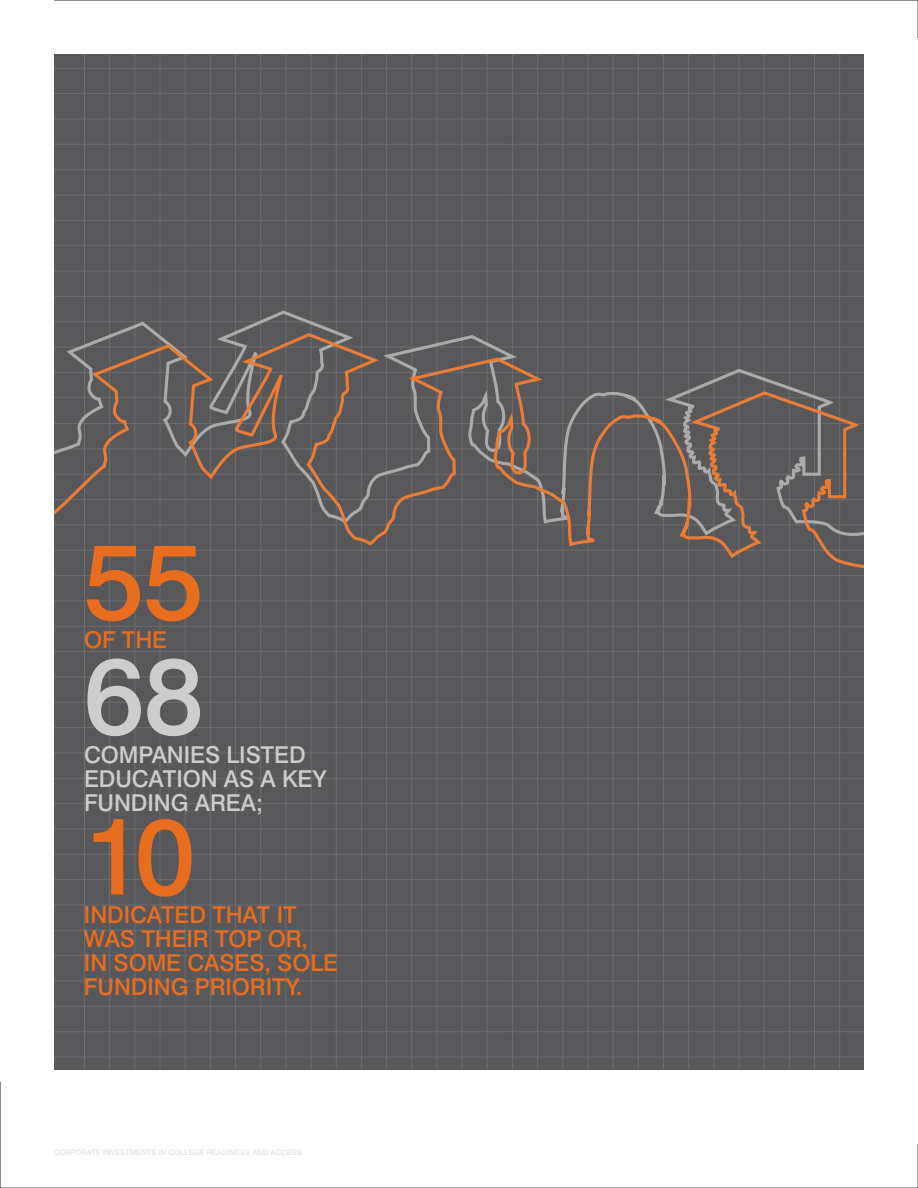
<style>
.page{position:relative;width:918px;height:1188px;background:#fff}
.page>*{position:absolute;margin:0;border:0;box-sizing:border-box;transform-origin:0 0}
.t1{font:500 108px "Swiss 721 BT";color:#e96d1f}
.t2{font:500 108px "Swiss 721 BT";color:#cdcdcd}
.t3{font:500 23.25px "Swiss 721 BT";color:#e96d1f}
.t4{font:500 23.25px "Swiss 721 BT";color:#cdcdcd}
.t5{font:7.5px "Swiss 721 BT";letter-spacing:.025em;color:#deddde}
</style>
<div class="page">
<div style="left:54px;top:54px;width:810px;height:1015px;background:#58575a"></div>
<hr style="left:84px;top:54px;width:1px;height:1016px;background:#6e6d6f">
<hr style="left:109px;top:54px;width:1px;height:1016px;background:#6e6d6f">
<hr style="left:135px;top:54px;width:1px;height:1016px;background:#6e6d6f">
<hr style="left:160px;top:54px;width:1px;height:1016px;background:#6e6d6f">
<hr style="left:185px;top:54px;width:1px;height:1016px;background:#6e6d6f">
<hr style="left:210px;top:54px;width:1px;height:1016px;background:#6e6d6f">
<hr style="left:235px;top:54px;width:1px;height:1016px;background:#6e6d6f">
<hr style="left:260px;top:54px;width:1px;height:1016px;background:#6e6d6f">
<hr style="left:286px;top:54px;width:1px;height:1016px;background:#6e6d6f">
<hr style="left:311px;top:54px;width:1px;height:1016px;background:#6e6d6f">
<hr style="left:336px;top:54px;width:1px;height:1016px;background:#6e6d6f">
<hr style="left:361px;top:54px;width:1px;height:1016px;background:#6e6d6f">
<hr style="left:386px;top:54px;width:1px;height:1016px;background:#6e6d6f">
<hr style="left:411px;top:54px;width:1px;height:1016px;background:#6e6d6f">
<hr style="left:437px;top:54px;width:1px;height:1016px;background:#6e6d6f">
<hr style="left:462px;top:54px;width:1px;height:1016px;background:#6e6d6f">
<hr style="left:487px;top:54px;width:1px;height:1016px;background:#6e6d6f">
<hr style="left:512px;top:54px;width:1px;height:1016px;background:#6e6d6f">
<hr style="left:537px;top:54px;width:1px;height:1016px;background:#6e6d6f">
<hr style="left:563px;top:54px;width:1px;height:1016px;background:#6e6d6f">
<hr style="left:588px;top:54px;width:1px;height:1016px;background:#6e6d6f">
<hr style="left:613px;top:54px;width:1px;height:1016px;background:#6e6d6f">
<hr style="left:638px;top:54px;width:1px;height:1016px;background:#6e6d6f">
<hr style="left:663px;top:54px;width:1px;height:1016px;background:#6e6d6f">
<hr style="left:688px;top:54px;width:1px;height:1016px;background:#6e6d6f">
<hr style="left:714px;top:54px;width:1px;height:1016px;background:#6e6d6f">
<hr style="left:739px;top:54px;width:1px;height:1016px;background:#6e6d6f">
<hr style="left:764px;top:54px;width:1px;height:1016px;background:#6e6d6f">
<hr style="left:789px;top:54px;width:1px;height:1016px;background:#6e6d6f">
<hr style="left:814px;top:54px;width:1px;height:1016px;background:#6e6d6f">
<hr style="left:839px;top:54px;width:1px;height:1016px;background:#6e6d6f">
<hr style="left:52px;top:626px;width:812px;height:1px;background:#6e6d6f">
<hr style="left:52px;top:651px;width:812px;height:1px;background:#6e6d6f">
<hr style="left:52px;top:677px;width:812px;height:1px;background:#6e6d6f">
<hr style="left:52px;top:702px;width:812px;height:1px;background:#6e6d6f">
<hr style="left:52px;top:727px;width:812px;height:1px;background:#6e6d6f">
<hr style="left:52px;top:753px;width:812px;height:1px;background:#6e6d6f">
<hr style="left:52px;top:778px;width:812px;height:1px;background:#6e6d6f">
<hr style="left:52px;top:803px;width:812px;height:1px;background:#6e6d6f">
<hr style="left:52px;top:829px;width:812px;height:1px;background:#6e6d6f">
<hr style="left:52px;top:854px;width:812px;height:1px;background:#6e6d6f">
<hr style="left:52px;top:879px;width:812px;height:1px;background:#6e6d6f">
<hr style="left:52px;top:905px;width:812px;height:1px;background:#6e6d6f">
<hr style="left:52px;top:930px;width:812px;height:1px;background:#6e6d6f">
<hr style="left:52px;top:955px;width:812px;height:1px;background:#6e6d6f">
<hr style="left:52px;top:981px;width:812px;height:1px;background:#6e6d6f">
<hr style="left:52px;top:1006px;width:812px;height:1px;background:#6e6d6f">
<hr style="left:52px;top:1031px;width:812px;height:1px;background:#6e6d6f">
<hr style="left:52px;top:1057px;width:812px;height:1px;background:#6e6d6f">
<hr style="left:52px;top:68px;width:812px;height:1px;background:#6e6d6f">
<hr style="left:52px;top:93px;width:812px;height:1px;background:#6e6d6f">
<hr style="left:52px;top:119px;width:812px;height:1px;background:#6e6d6f">
<hr style="left:52px;top:144px;width:812px;height:1px;background:#6e6d6f">
<hr style="left:52px;top:169px;width:812px;height:1px;background:#6e6d6f">
<hr style="left:52px;top:195px;width:812px;height:1px;background:#6e6d6f">
<hr style="left:52px;top:220px;width:812px;height:1px;background:#6e6d6f">
<hr style="left:52px;top:245px;width:812px;height:1px;background:#6e6d6f">
<hr style="left:52px;top:271px;width:812px;height:1px;background:#6e6d6f">
<hr style="left:52px;top:296px;width:812px;height:1px;background:#6e6d6f">
<svg style="left:54px;top:309px;width:810px;height:22px"></svg>
<svg style="left:54px;top:331px;width:810px;height:286px"></svg>
<div style="left:0;top:0;width:54px;height:1081px;background:#fff"></div>
<h1 class="t1" style="left:84px;top:515px;width:121px">55</h1>
<p class="t3" style="left:84px;top:625px;width:54px">OF THE</p>
<h1 class="t2" style="left:84px;top:630px;width:121px">68</h1>
<p class="t4" style="left:84px;top:740px;width:16px">COMPANIES</p>
<p class="t4" style="left:227px;top:740px;width:14px">LISTED</p>
<p class="t4" style="left:84px;top:764px;width:16px">EDUCATION</p>
<p class="t4" style="left:224px;top:764px;width:104px">AS A KEY</p>
<p class="t4" style="left:84px;top:788px;width:16px">FUNDING</p>
<p class="t4" style="left:195px;top:788px;width:17px">AREA</p>
<p class="t4" style="left:256px;top:788px;width:9px">;</p>
<h1 class="t1" style="left:84px;top:790px;width:113px">10</h1>
<p class="t3" style="left:84px;top:901px;width:15px">INDICATED</p>
<p class="t3" style="left:212px;top:901px;width:16px">THAT</p>
<p class="t3" style="left:277px;top:901px;width:10px">IT</p>
<p class="t3" style="left:84px;top:925px;width:18px">WAS</p>
<p class="t3" style="left:141px;top:925px;width:15px">THEIR</p>
<p class="t3" style="left:215px;top:925px;width:17px">TOP</p>
<p class="t3" style="left:268px;top:925px;width:42px">OR ,</p>
<p class="t3" style="left:84px;top:949px;width:48px">IN SOME</p>
<p class="t3" style="left:188px;top:949px;width:17px">CASES</p>
<p class="t3" style="left:265px;top:949px;width:29px">, SOLE</p>
<p class="t3" style="left:84px;top:973px;width:16px">FUNDING</p>
<p class="t3" style="left:195px;top:973px;width:14px">PRIORIT</p>
<p class="t3" style="left:286px;top:973px;width:18px">Y.</p>
<p class="t5" style="left:54px;top:1148px;width:224px">CORPORATE INVESTMENTS IN COLLEGE READI NESS AND ACC</p>
<p class="t5" style="left:287px;top:1148px;width:16px">ESS</p>
</div>
